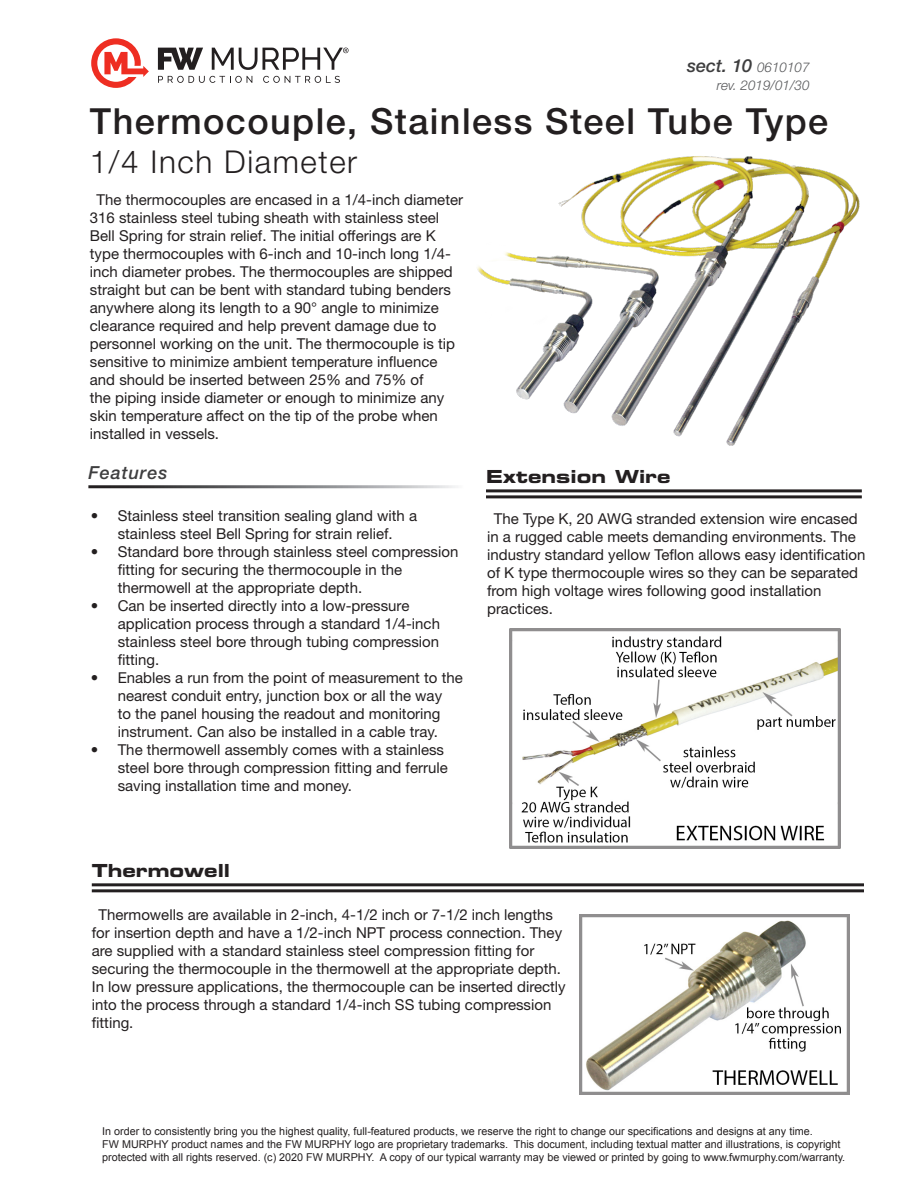
<style>
.page{position:relative;width:918px;height:1188px;background:#fff}
.page>*{position:absolute;margin:0;border:0;box-sizing:border-box;transform-origin:0 0}
.Product_Title{font:500 36px "Helvetica Neue LT Std";letter-spacing:.04em;color:#231f20}
.Product_Subtitle{font:300 31.5px "Helvetica Neue LT Std";letter-spacing:.05em;color:#231f20}
.Section_Title{font:18px "Eurostile LT Std Bold Ex 2";color:#231f20}
.Section_Subtitle{font:italic 500 18px "Helvetica Neue LT Std";letter-spacing:.05em;color:#3e3e3f}
.Product_Description{font:15px/18px "Helvetica Neue LT Std";color:#231f20}
.t1{font:italic 300 13.5px "Helvetica Neue LT Std";color:#57585a}
.t2{font:10.8px/12.9px "Arial";color:#231f20}
.s1{font-weight:300;font-size:13.5px;color:#57585a}
</style>
<div class="page">
<svg style="left:91px;top:38px;width:58px;height:50px"></svg>
<svg style="left:158px;top:76px;width:94px;height:7px"></svg>
<svg style="left:263px;top:76px;width:77px;height:7px"></svg>
<svg style="left:158px;top:48px;width:45px;height:22px"></svg>
<svg style="left:212px;top:48px;width:137px;height:22px"></svg>
<img style="left:477px;top:156px;width:383px;height:290px">
<img style="left:510px;top:628px;width:330px;height:220px">
<hr style="left:486px;top:489px;width:376px;height:3px;background:#231f20">
<hr style="left:486px;top:495px;width:376px;height:3px;background:#231f20">
<img style="left:579px;top:914px;width:270px;height:180px">
<hr style="left:92px;top:883px;width:772px;height:3px;background:#231f20">
<hr style="left:92px;top:889px;width:772px;height:3px;background:#231f20">
<p class="Section_Subtitle" style="left:687px;top:55px;width:124px">sect. 10 <span class="s1">0610107</span></p>
<p class="t1" style="left:717px;top:77px;width:94px">rev. 2019/01/30</p>
<p class="Product_Title" style="left:90px;top:100px;width:740px">Thermocouple, Stainless Steel Tube Type</p>
<p class="Product_Subtitle" style="left:90px;top:143px;width:269px">1/4 Inch Diameter</p>
<p class="Product_Description" style="left:90px;top:190px;width:375px;text-indent:7px">The thermocouples are encased in a 1/4-inch diameter 316 stainless steel tubing sheath with stainless steel Bell Spring for strain relief. The initial offerings are K type thermocouples with 6-inch and 10-inch long 1/4- inch diameter probes. The thermocouples are shipped straight but can be bent with standard tubing benders anywhere along its length to a 90° angle to minimize clearance required and help prevent damage due to personnel working on the unit. The thermocouple is tip sensitive to minimize ambient temperature influence and should be inserted between 25% and 75% of<br>the piping inside diameter or enough to minimize any skin temperature affect on the tip of the probe when installed in vessels.</p>
<p class="Section_Subtitle" style="left:88px;top:461px;width:80px">Features</p>
<p class="Section_Title" style="left:486px;top:463px;width:186px">Extension Wire</p>
<p class="Product_Description" style="left:91px;top:506px;width:328px;text-align:center">• Stainless steel transition sealing gland with a stainless steel Bell Spring for strain relief.</p>
<p class="Product_Description" style="left:118px;top:542px;width:342px;text-indent:-27px">• Standard bore through stainless steel compression fitting for securing the thermocouple in the thermowell at the appropriate depth.</p>
<p class="Product_Description" style="left:118px;top:596px;width:324px;text-indent:-27px">• Can be inserted directly into a low-pressure application process through a standard 1/4-inch stainless steel bore through tubing compression fitting.</p>
<p class="Product_Description" style="left:91px;top:668px;width:374px;text-align:center">• Enables a run from the point of measurement to the nearest conduit entry, junction box or all the way<br>to the panel housing the readout and monitoring instrument. Can also be installed in a cable tray.</p>
<p class="Product_Description" style="left:118px;top:740px;width:332px;text-indent:-27px">• The thermowell assembly comes with a stainless steel bore through compression fitting and ferrule saving installation time and money.</p>
<p class="Product_Description" style="left:487px;top:509px;width:380px;text-indent:7px">The Type K, 20 AWG stranded extension wire encased in a rugged cable meets demanding environments. The industry standard yellow Teflon allows easy identification of K type thermocouple wires so they can be separated from high voltage wires following good installation practices.</p>
<p class="Section_Title" style="left:92px;top:857px;width:140px">Thermowell</p>
<p class="Product_Description" style="left:92px;top:905px;width:475px;text-indent:7px">Thermowells are available in 2-inch, 4-1/2 inch or 7-1/2 inch lengths for insertion depth and have a 1/2-inch NPT process connection. They are supplied with a standard stainless steel compression fitting for securing the thermocouple in the thermowell at the appropriate depth.<br>In low pressure applications, the thermocouple can be inserted directly into the process through a standard 1/4-inch SS tubing compression fitting.</p>
<p class="t2" style="left:102px;top:1125px;width:745px">In order to consistently bring you the highest quality, full-featured products, we reserve the right to change our specifications and designs at any time.<br>FW MURPHY product names and the FW MURPHY logo are proprietary trademarks. This document, including textual matter and illustrations, is copyright protected with all rights reserved. (c) 2020 FW MURPHY. A copy of our typical warranty may be viewed or printed by going to www.fwmurphy.com/warranty.</p>
</div>
